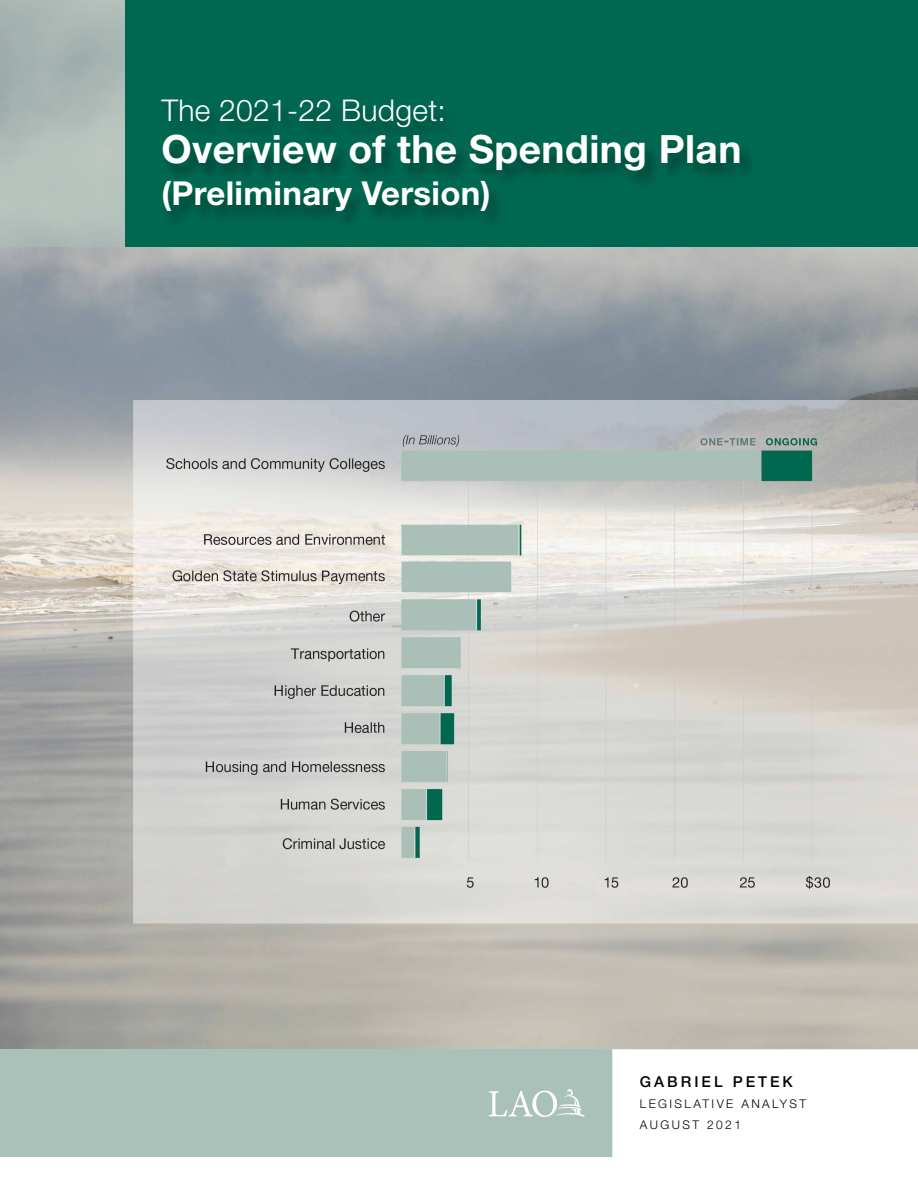
<style>
.page{position:relative;width:918px;height:1188px;background:#fff}
.page>*{position:absolute;margin:0;border:0;box-sizing:border-box;transform-origin:0 0}
.t1{font:700 39px "Helvetica Neue LT";letter-spacing:.01em;color:#fff}
.t2{font:700 33px "Helvetica Neue LT";letter-spacing:.01em;color:#fff}
.t3{font:300 30px "Helvetica Neue LT";letter-spacing:.01em;color:#fff}
.t4{font:500 15px "Helvetica Neue LT";letter-spacing:.2em;color:#000}
.t5{font:300 12px/21px "Helvetica Neue LT";letter-spacing:.2em;color:#000}
</style>
<div class="page">
<img style="left:0;top:247px;width:918px;height:802px">
<div style="left:0;top:1049px;width:613px;height:108px;background:#a9c1b8"></div>
<div style="left:125px;top:0;width:793px;height:247px;background:#006750"></div>
<div style="left:0;top:0;width:125px;height:247px;background:#a9c1b8"></div>
<svg style="left:489px;top:1089px;width:96px;height:28px"></svg>
<div style="left:161px;top:102px;width:594px;height:128px;background:#000;opacity:.3"></div>
<h3 class="t3" style="left:161px;top:92px;width:286px">The 2021-22 Budget:</h3>
<h1 class="t1" style="left:161px;top:125px;width:582px">Overview of the Spending Plan</h1>
<h2 class="t2" style="left:161px;top:172px;width:331px">(Preliminary Version)</h2>
<p class="t4" style="left:640px;top:1073px;width:154px">GABRIEL PETEK</p>
<p class="t5" style="left:640px;top:1093px;width:168px">LEGISLATIVE ANALYST<br>AUGUST 2021</p>
</div>
